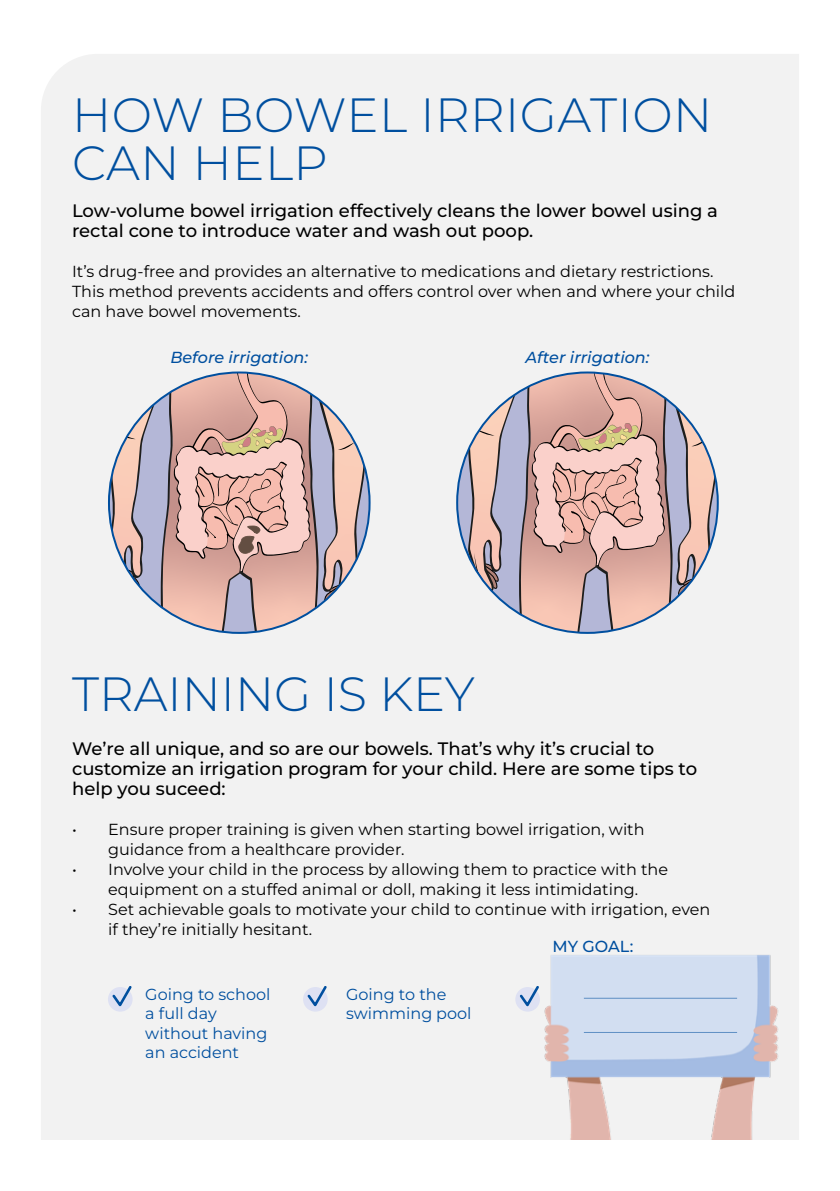
<style>
.page{position:relative;width:840px;height:1191px;background:#fff}
.page>*{position:absolute;margin:0;border:0;box-sizing:border-box;transform-origin:0 0}
.Body{font:300 48px/48px "Montserrat";letter-spacing:.005em;color:#004f9f}
.t1{font:500 18px/20px "Montserrat";color:#000}
.t2{font:16px/20px "Montserrat";color:#000}
.t3{font:16px/19.2px "Montserrat";color:#004f9f}
.t4{font:italic 500 16px "Montserrat";color:#004f9f}
.t5{font:500 16px "Montserrat";color:#004f9f}
</style>
<div class="page">
<div style="left:41px;top:54px;width:757px;height:1086px;background:#f2f2f2"></div>
<svg style="left:109px;top:372px;width:257px;height:261px"></svg>
<svg style="left:173px;top:372px;width:138px;height:261px;background:#d6aea6"></svg>
<svg style="left:338px;top:442px;width:16px;height:8px"></svg>
<svg style="left:322px;top:574px;width:29px;height:36px"></svg>
<svg style="left:116px;top:433px;width:19px;height:6px"></svg>
<svg style="left:114px;top:558px;width:27px;height:38px"></svg>
<svg style="left:467px;top:372px;width:250px;height:261px"></svg>
<svg style="left:531px;top:372px;width:134px;height:261px;background:#d8b0a8"></svg>
<svg style="left:691px;top:439px;width:16px;height:7px"></svg>
<svg style="left:676px;top:568px;width:28px;height:35px"></svg>
<svg style="left:475px;top:429px;width:19px;height:6px"></svg>
<svg style="left:473px;top:553px;width:26px;height:37px"></svg>
<div style="left:108px;top:987px;width:24px;height:24px;background:#dee1f3;border-radius:50%"></div>
<svg style="left:110px;top:983px;width:24px;height:26px"></svg>
<div style="left:303px;top:987px;width:24px;height:24px;background:#dee1f3;border-radius:50%"></div>
<svg style="left:305px;top:983px;width:24px;height:26px"></svg>
<div style="left:515px;top:987px;width:24px;height:24px;background:#dee1f3;border-radius:50%"></div>
<svg style="left:517px;top:983px;width:10px;height:26px"></svg>
<img style="left:527px;top:934px;width:252px;height:206px">
<hr style="left:583px;top:997px;width:153px;height:1px;background:#004f9f">
<hr style="left:583px;top:1032px;width:153px;height:1px;background:#004f9f">
<p class="Body" style="left:72px;top:89px;width:641px">HOW BOWEL IRRIGATION<br>CAN HELP</p>
<p class="t1" style="left:72px;top:200px;width:647px">Low-volume bowel irrigation effectively cleans the lower bowel using a rectal cone to introduce water and wash out poop.</p>
<p class="t2" style="left:72px;top:260px;width:642px">It’s drug-free and provides an alternative to medications and dietary restrictions.</p>
<p class="t2" style="left:72px;top:280px;width:664px">This method prevents accidents and offers control over when and where your child can have bowel movements.</p>
<p class="t4" style="left:170px;top:346px;width:139px">Before irrigation:</p>
<p class="t4" style="left:525px;top:346px;width:125px">After irrigation:</p>
<p class="Body" style="left:72px;top:669px;width:404px">TRAINING IS KEY</p>
<p class="t1" style="left:72px;top:738px;width:626px">We’re all unique, and so are our bowels. That’s why it’s crucial to customize an irrigation program for your child. Here are some tips to help you suceed:</p>
<p class="t2" style="left:108px;top:818px;width:537px;text-indent:-36px">• Ensure proper training is given when starting bowel irrigation, with guidance from a healthcare provider.</p>
<p class="t2" style="left:72px;top:858px;width:597px;text-align:center">• Involve your child in the process by allowing them to practice with the equipment on a stuffed animal or doll, making it less intimidating.</p>
<p class="t2" style="left:108px;top:898px;width:603px;text-indent:-36px">• Set achievable goals to motivate your child to continue with irrigation, even if they’re initially hesitant.</p>
<p class="t3" style="left:145px;top:984px;width:126px">Going to school a full day without having an accident</p>
<p class="t3" style="left:346px;top:984px;width:127px">Going to the swimming pool</p>
<p class="t5" style="left:552px;top:935px;width:82px">MY GOAL:</p>
</div>
